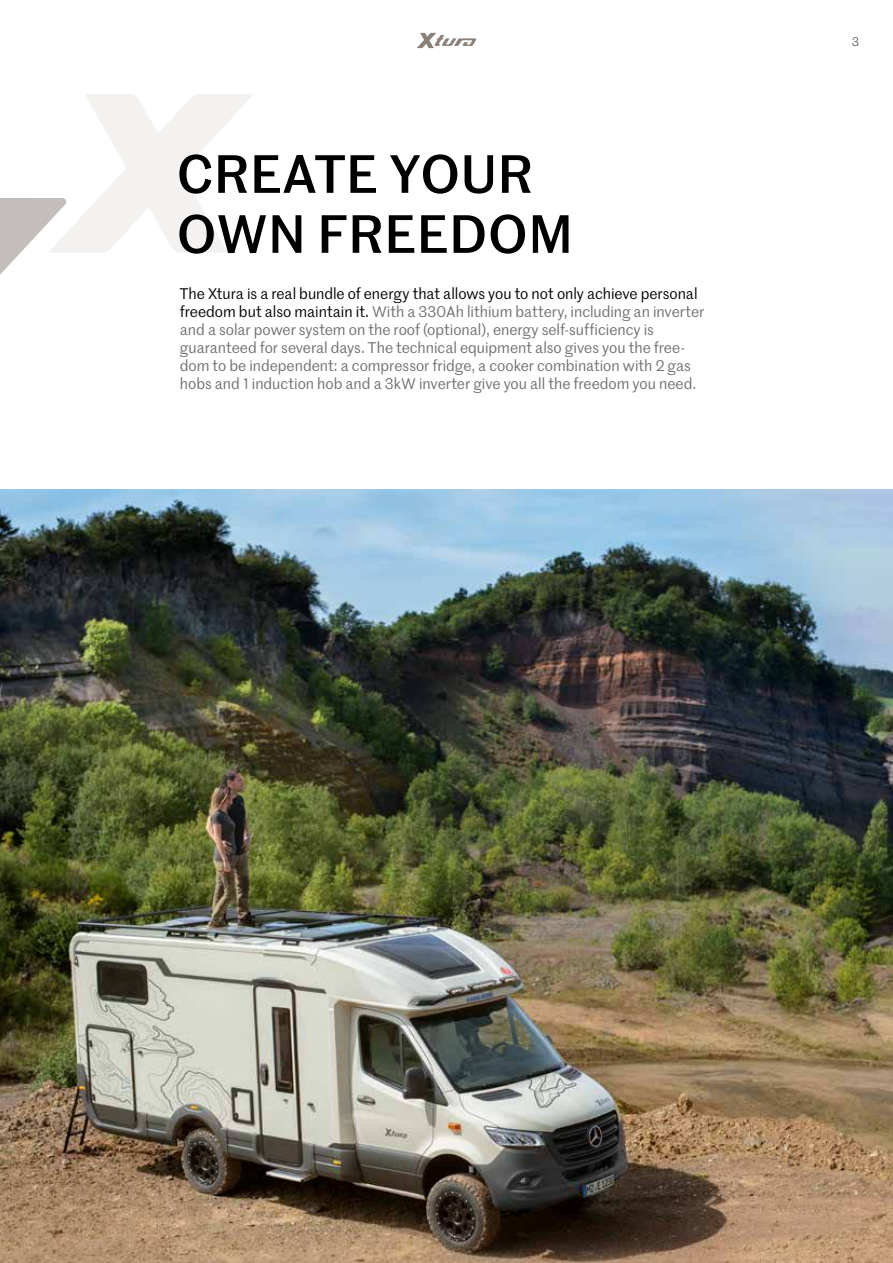
<style>
.page{position:relative;width:893px;height:1263px;background:#fff}
.page>*{position:absolute;margin:0;border:0;box-sizing:border-box;transform-origin:0 0}
.t1{font:500 52.5px/60px "Marr Sans";letter-spacing:.015em;color:#000}
.t2{font:15px/18px "Marr Sans";color:#706f6f}
.t3{font:300 12px "Marr Sans";color:#000}
.s1{color:#000}
</style>
<div class="page">
<img style="left:0;top:489px;width:893px;height:774px">
<svg style="left:0;top:94px;width:255px;height:752px"></svg>
<svg style="left:417px;top:33px;width:59px;height:15px"></svg>
<h1 class="t1" style="left:177px;top:141px;width:398px">CREATE YOUR<br>OWN FREEDOM</h1>
<p class="t2" style="left:180px;top:284px;width:526px"><span class="s1">The Xtura is a real bundle of energy that allows you to not only achieve personal freedom but also maintain it.</span> With a 330Ah lithium battery, including an inverter and a solar power system on the roof (optional), energy self-sufficiency is guaranteed for several days. The technical equipment also gives you the free&shy;dom to be independent: a compressor fridge, a cooker combination with 2 gas hobs and 1 induction hob and a 3kW inverter give you all the freedom you need.</p>
<p class="t3" style="left:852px;top:33px;width:8px">3</p>
</div>
